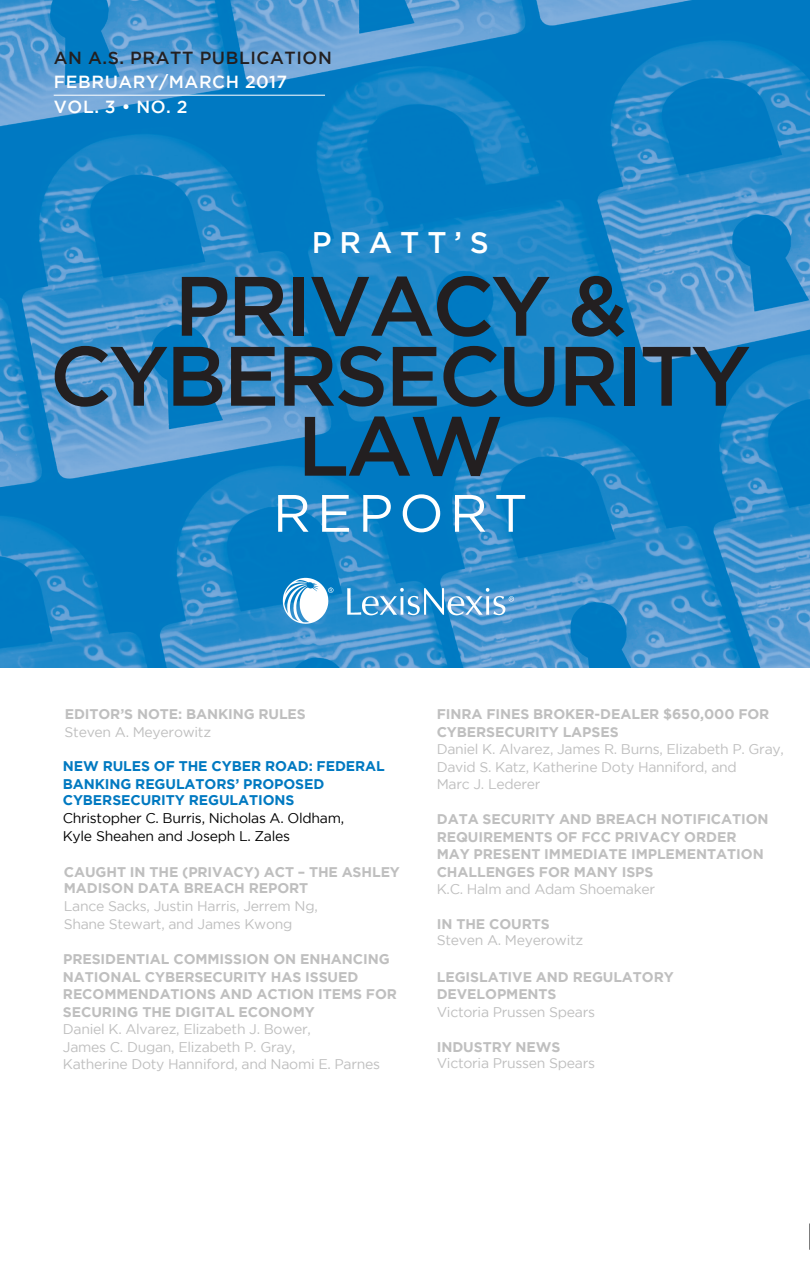
<style>
.page{position:relative;width:810px;height:1276px;background:#fff}
.page>*{position:absolute;margin:0;border:0;box-sizing:border-box;transform-origin:0 0}
.t1{font:500 84px/70px "Gotham";letter-spacing:-.035em;color:#231f20;text-align:center}
.t2{font:52.5px "Gotham";letter-spacing:.115em;color:#fff}
.t3{font:500 29.75px "Gotham";letter-spacing:.265em;color:#fff}
.t4{font:500 17.5px/24.5px "Gotham";letter-spacing:.035em;color:#fff}
.t5{font:500 17.5px "Gotham";letter-spacing:.035em;color:#231f20}
.t6{font:700 14px/17.5px "Gotham";letter-spacing:-.005em;color:#bfbfbf}
.t7{font:14px/17.5px "Gotham";letter-spacing:-.02em;color:#bfbfbf}
.t8{font:700 14px/17.2px "Gotham";letter-spacing:-.005em;color:#0079c1}
.t9{font:14px/18.2px "Gotham";letter-spacing:-.02em;color:#000}
</style>
<div class="page">
<img style="left:0;top:0;width:810px;height:668px">
<img style="left:264px;top:547px;width:272px;height:104px">
<hr style="left:54px;top:95px;width:271px;height:1px;background:#fff">
<svg style="left:809px;top:1223px;width:1px;height:27px"></svg>
<p class="t5" style="left:54px;top:47px;width:280px">AN A.S. PRATT PUBLICATION</p>
<p class="t4" style="left:54px;top:69px;width:235px">FEBRUARY/MARCH 2017<br>VOL. 3 • NO. 2</p>
<h3 class="t3" style="left:312px;top:225px;width:179px">PRATT’S</h3>
<h1 class="t1" style="left:50px;top:269px;width:703px">PRIVACY &amp;<br>CYBERSECURITY<br>LAW</h1>
<h2 class="t2" style="left:273px;top:484px;width:256px">REPORT</h2>
<p class="t6" style="left:65px;top:705px;width:243px">EDITOR’S NOTE: BANKING RULES</p>
<p class="t7" style="left:65px;top:723px;width:148px">Steven A. Meyerowitz</p>
<p class="t8" style="left:63px;top:757px;width:323px">NEW RULES OF THE CYBER ROAD: FEDERAL<br>BANKING REGULATORS’ PROPOSED<br>CYBERSECURITY REGULATIONS</p>
<p class="t9" style="left:63px;top:808px;width:283px">Christopher C. Burris, Nicholas A. Oldham,<br>Kyle Sheahen and Joseph L. Zales</p>
<p class="t6" style="left:64px;top:863px;width:338px;line-height:16.8px">CAUGHT IN THE (PRIVACY) ACT – THE ASHLEY<br>MADISON DATA BREACH REPORT</p>
<p class="t7" style="left:64px;top:897px;width:255px;line-height:18.2px">Lance Sacks, Justin Harris, Jerrem Ng,<br>Shane Stewart, and James Kwong</p>
<p class="t6" style="left:63px;top:950px;width:335px">PRESIDENTIAL COMMISSION ON ENHANCING NATIONAL CYBERSECURITY HAS ISSUED RECOMMENDATIONS AND ACTION ITEMS FOR SECURING THE DIGITAL ECONOMY</p>
<p class="t7" style="left:63px;top:1020px;width:319px">Daniel K. Alvarez, Elizabeth J. Bower,<br>James C. Dugan, Elizabeth P. Gray,<br>Katherine Doty Hanniford, and Naomi E. Parnes</p>
<p class="t6" style="left:437px;top:705px;width:334px">FINRA FINES BROKER-DEALER $650,000 FOR<br>CYBERSECURITY LAPSES</p>
<p class="t7" style="left:437px;top:740px;width:349px">Daniel K. Alvarez, James R. Burns, Elizabeth P. Gray,<br>David S. Katz, Katherine Doty Hanniford, and<br>Marc J. Lederer</p>
<p class="t6" style="left:437px;top:810px;width:333px">DATA SECURITY AND BREACH NOTIFICATION REQUIREMENTS OF FCC PRIVACY ORDER MAY PRESENT IMMEDIATE IMPLEMENTATION CHALLENGES FOR MANY ISPS</p>
<p class="t7" style="left:437px;top:880px;width:220px">K.C. Halm and Adam Shoemaker</p>
<p class="t6" style="left:437px;top:915px;width:114px">IN THE COURTS</p>
<p class="t7" style="left:437px;top:931px;width:148px">Steven A. Meyerowitz</p>
<p class="t6" style="left:437px;top:967px;width:239px">LEGISLATIVE AND REGULATORY<br>DEVELOPMENTS</p>
<p class="t7" style="left:437px;top:1003px;width:160px">Victoria Prussen Spears</p>
<p class="t6" style="left:437px;top:1037px;width:125px">INDUSTRY NEWS</p>
<p class="t7" style="left:437px;top:1053px;width:160px">Victoria Prussen Spears</p>
</div>
